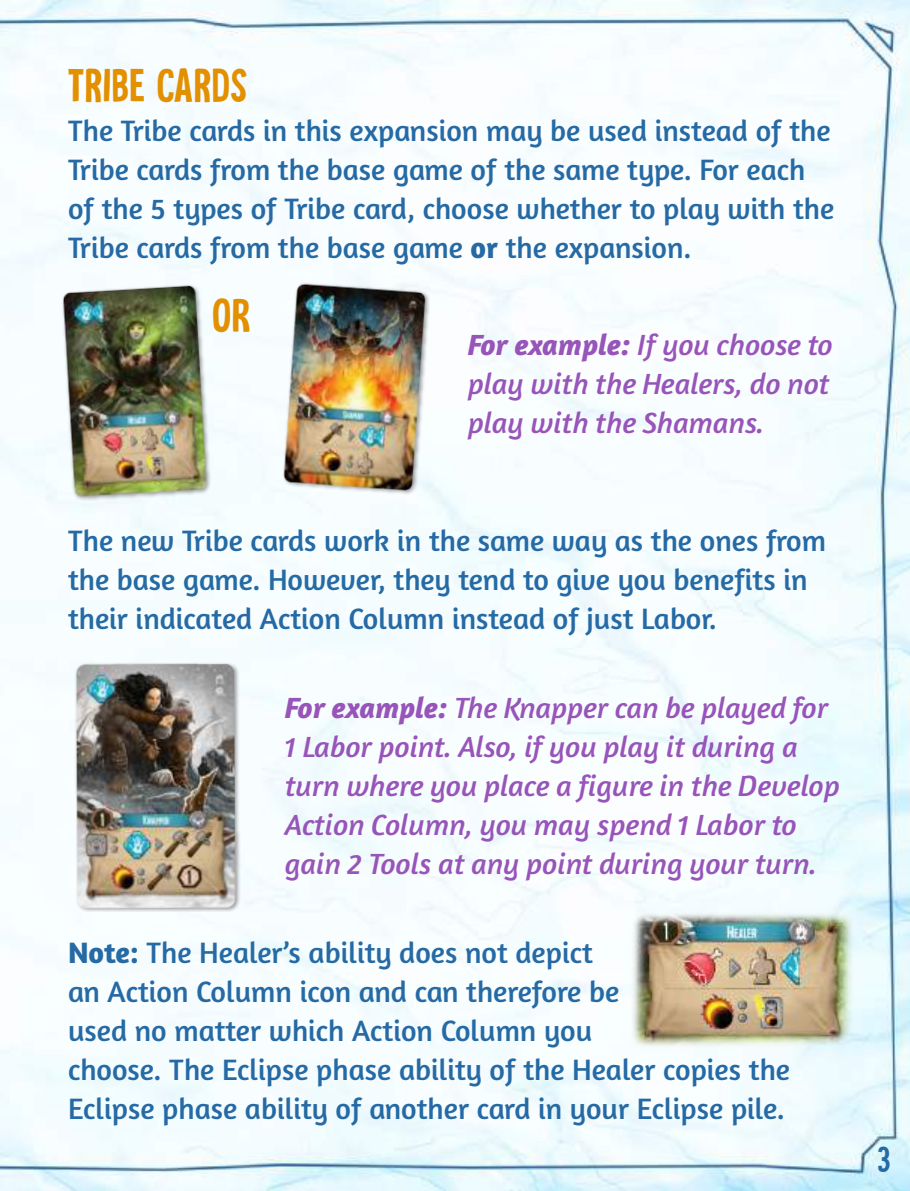
<style>
.page{position:relative;width:910px;height:1191px;background:#fff}
.page>*{position:absolute;margin:0;border:0;box-sizing:border-box;transform-origin:0 0}
.t1{font:48px "Tournedos";letter-spacing:.025em;color:#e29000}
.t2{font:36.3px "Tournedos";color:#256aa4}
.t3{font:30px/39px "Amaranth";color:#256aa4}
.t4{font:italic 30px/39px "Amaranth";color:#9754b9;text-align:justify}
.s1{font-weight:700}
</style>
<div class="page">
<img style="left:0;top:0;width:910px;height:1191px">
<img style="left:56px;top:278px;width:158px;height:226px">
<img style="left:68px;top:655px;width:176px;height:261px">
<img style="left:276px;top:276px;width:157px;height:222px">
<img style="left:629px;top:906px;width:227px;height:143px">
<h1 class="t1" style="left:68px;top:58px;width:181px">TRIBE CARDS</h1>
<p class="t3" style="left:68px;top:111px;width:768px">The Tribe cards in this expansion may be used instead of the Tribe cards from the base game of the same type. For each of the 5 types of Tribe card, choose whether to play with the Tribe cards from the base game <span class="s1">or</span> the expansion.</p>
<h1 class="t1" style="left:213px;top:288px;width:39px">OR</h1>
<p class="t4" style="left:468px;top:326px;width:366px"><span class="s1">For example:</span> If you choose to play with the Healers, do not play with the Shamans.</p>
<p class="t3" style="left:68px;top:521px;width:759px">The new Tribe cards work in the same way as the ones from the base game. However, they tend to give you benefits in their indicated Action Column instead of just Labor.</p>
<p class="t4" style="left:285px;top:688px;width:556px;text-align:left"><span class="s1">For example:</span> The Knapper can be played for 1 Labor point. Also, if you play it during a turn where you place a figure in the Develop Action Column, you may spend 1 Labor to gain 2 Tools at any point during your turn.</p>
<p class="t3" style="left:68px;top:932px;width:723px"><span class="s1">Note:</span> The Healer’s ability does not depict<br>an Action Column icon and can therefore be<br>used no matter which Action Column you<br>choose. The Eclipse phase ability of the Healer copies the Eclipse phase ability of another card in your Eclipse pile.</p>
<p class="t2" style="left:878px;top:1138px;width:14px">3</p>
</div>
